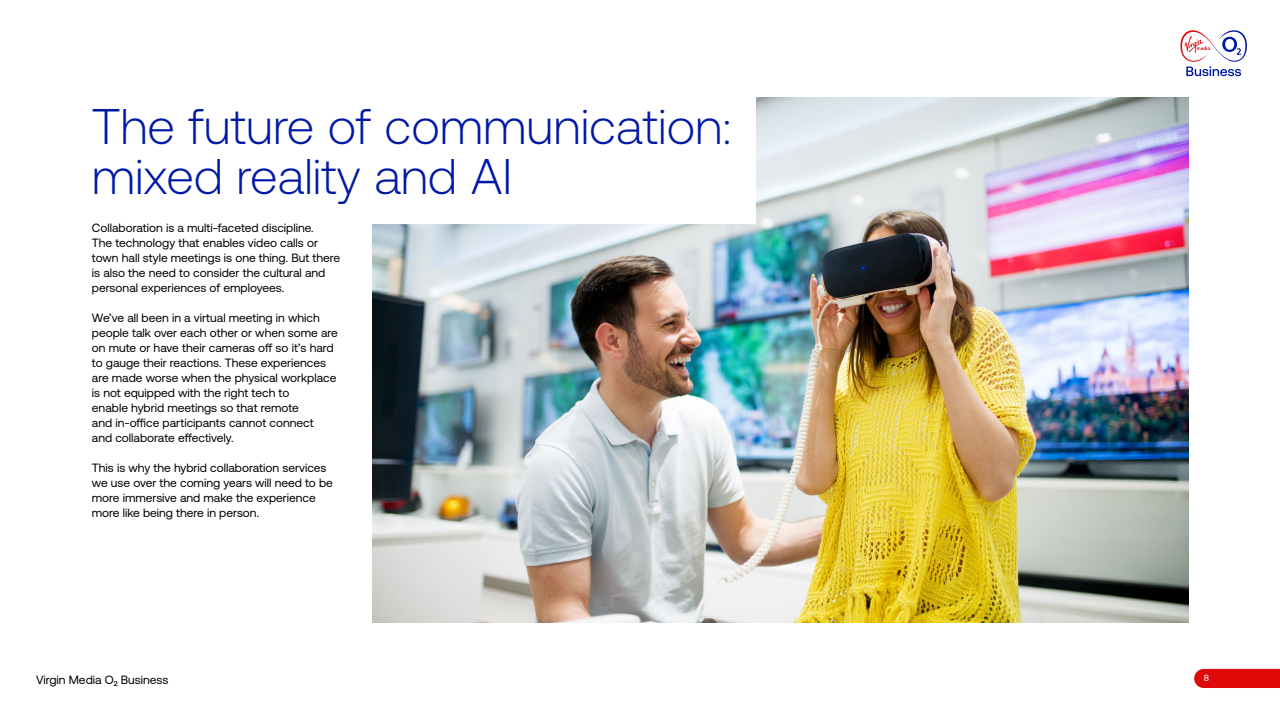
<style>
.page{position:relative;width:1280px;height:720px;background:#fff}
.page>*{position:absolute;margin:0;border:0;box-sizing:border-box;transform-origin:0 0}
.Heading_01{font:300 50px "Aeonik Pro";color:#0019a5}
.t1{font:12px/15px "Aeonik Pro";color:#000}
.t2{font:9px "Aeonik Pro";color:#fff}
</style>
<div class="page">
<img style="left:372px;top:98px;width:817px;height:524px">
<div style="left:92px;top:97px;width:664px;height:127px;background:#fff"></div>
<svg style="left:1180px;top:30px;width:67px;height:46px"></svg>
<div style="left:1194px;top:669px;width:86px;height:19px;background:#e10a0a"></div>
<p class="Heading_01" style="left:92px;top:99px;width:641px">The future of communication:</p>
<p class="Heading_01" style="left:92px;top:149px;width:422px">mixed reality and AI</p>
<p class="t1" style="left:92px;top:221px;width:250px">Collaboration is a multi-faceted discipline.<br>The technology that enables video calls or town hall style meetings is one thing. But there is also the need to consider the cultural and personal experiences of employees.</p>
<p class="t1" style="left:92px;top:311px;width:247px">We’ve all been in a virtual meeting in which people talk over each other or when some are on mute or have their cameras off so it’s hard to gauge their reactions. These experiences are made worse when the physical workplace is not equipped with the right tech to<br>enable hybrid meetings so that remote<br>and in-office participants cannot connect<br>and collaborate effectively.</p>
<p class="t1" style="left:92px;top:461px;width:243px">This is why the hybrid collaboration services we use over the coming years will need to be more immersive and make the experience more like being there in person.</p>
<p class="t1" style="left:36px;top:673px;width:134px">Virgin Media O<sub>2</sub> Business</p>
<p class="t2" style="left:1204px;top:673px;width:7px">8</p>
</div>
